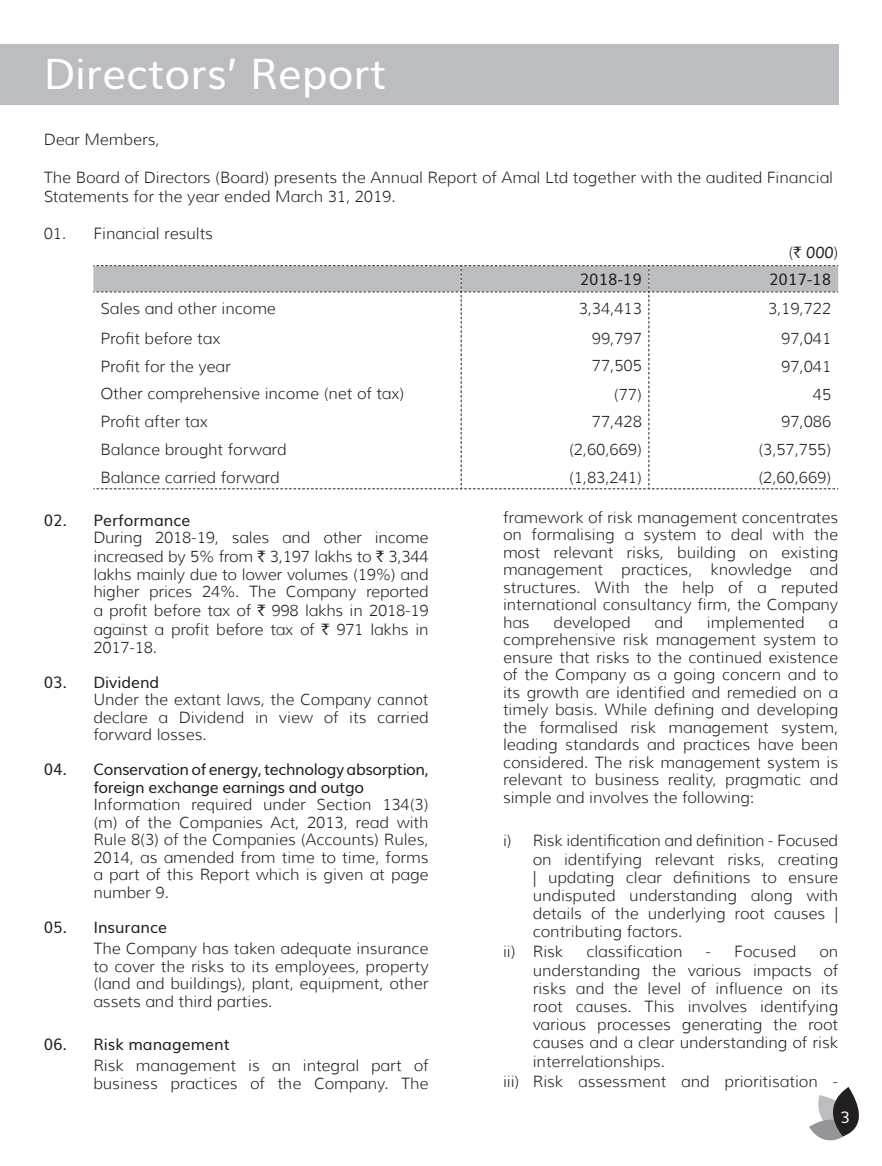
<style>
.page{position:relative;width:882px;height:1166px;background:#fff}
.page>*{position:absolute;margin:0;border:0;box-sizing:border-box;transform-origin:0 0}
.t1{font:42px "Muli";color:#fff}
.Amal_-Annual_Report{font:300 15.75px/17.5px "Muli";color:#231f20;text-align:justify}
.Amal_-Annual_Report-2{font:15.75px/17.5px "Muli";letter-spacing:-.025em;color:#231f20}
.Amal_-Annual_Report-3{font:15.75px "Muli";color:#231f20}
.t2{font:italic 15.75px "Muli";color:#231f20}
.t3{font:15.75px "Muli";color:#fff}
.s1{font-weight:300;font-style:normal}
.s2{font-family:"Rupee Foradian";font-style:normal}
.s3{font-family:"Rupee Foradian";font-weight:400}
</style>
<div class="page">
<svg style="left:809px;top:1087px;width:50px;height:54px"></svg>
<svg style="left:93px;top:265px;width:745px;height:224px"></svg>
<div style="left:0;top:45px;width:838px;height:59px;background:#bcbdc0"></div>
<p class="t1" style="left:44px;top:40px;width:344px">Directors’ Report</p>
<p class="Amal_-Annual_Report" style="left:44px;top:131px;width:118px">Dear Members,</p>
<p class="Amal_-Annual_Report" style="left:44px;top:168px;width:791px;line-height:18.9px">The Board of Directors (Board) presents the Annual Report of Amal Ltd together with the audited Financial<br>Statements for the year ended March 31, 2019.</p>
<p class="Amal_-Annual_Report" style="left:44px;top:225px;width:171px">01. Financial results</p>
<p class="t2" style="left:789px;top:243px;width:51px"><span class="s1">(</span><span class="s2">`</span> 000<span class="s1">)</span></p>
<p class="Amal_-Annual_Report-2" style="left:580px;top:269px;width:64px">2018-19</p>
<p class="Amal_-Annual_Report-2" style="left:769px;top:269px;width:64px">2017-18</p>
<p class="Amal_-Annual_Report" style="left:100px;top:299px;width:177px">Sales and other income</p>
<p class="Amal_-Annual_Report" style="left:579px;top:299px;width:65px">3,34,413</p>
<p class="Amal_-Annual_Report" style="left:768px;top:299px;width:65px">3,19,722</p>
<p class="Amal_-Annual_Report" style="left:100px;top:330px;width:121px">Profit before tax</p>
<p class="Amal_-Annual_Report" style="left:592px;top:330px;width:51px">99,797</p>
<p class="Amal_-Annual_Report" style="left:781px;top:330px;width:51px">97,041</p>
<p class="Amal_-Annual_Report" style="left:100px;top:357px;width:132px">Profit for the year</p>
<p class="Amal_-Annual_Report" style="left:592px;top:357px;width:51px">77,505</p>
<p class="Amal_-Annual_Report" style="left:781px;top:357px;width:51px">97,041</p>
<p class="Amal_-Annual_Report" style="left:100px;top:385px;width:306px">Other comprehensive income (net of tax)</p>
<p class="Amal_-Annual_Report" style="left:614px;top:385px;width:29px">(77)</p>
<p class="Amal_-Annual_Report" style="left:813px;top:385px;width:20px">45</p>
<p class="Amal_-Annual_Report" style="left:100px;top:413px;width:109px">Profit after tax</p>
<p class="Amal_-Annual_Report" style="left:592px;top:412px;width:51px">77,428</p>
<p class="Amal_-Annual_Report" style="left:781px;top:413px;width:51px">97,086</p>
<p class="Amal_-Annual_Report" style="left:100px;top:441px;width:188px">Balance brought forward</p>
<p class="Amal_-Annual_Report" style="left:569px;top:441px;width:74px">(2,60,669)</p>
<p class="Amal_-Annual_Report" style="left:758px;top:441px;width:74px">(3,57,755)</p>
<p class="Amal_-Annual_Report" style="left:100px;top:468px;width:181px">Balance carried forward</p>
<p class="Amal_-Annual_Report" style="left:569px;top:468px;width:74px">(1,83,241)</p>
<p class="Amal_-Annual_Report" style="left:758px;top:468px;width:74px">(2,60,669)</p>
<p class="Amal_-Annual_Report-3" style="left:44px;top:507px;width:148px">02. Performance</p>
<p class="Amal_-Annual_Report" style="left:93px;top:529px;width:337px;line-height:18.2px">During 2018-19, sales and other income increased by 5% from <span class="s3">`</span> 3,197 lakhs to <span class="s3">`</span> 3,344 lakhs mainly due to lower volumes (19%) and higher prices 24%. The Company reported a profit before tax of <span class="s3">`</span> 998 lakhs in 2018-19 against a profit before tax of <span class="s3">`</span> 971 lakhs in 2017-18.</p>
<p class="Amal_-Annual_Report-3" style="left:44px;top:669px;width:117px">03. Dividend</p>
<p class="Amal_-Annual_Report" style="left:93px;top:691px;width:337px">Under the extant laws, the Company cannot declare a Dividend in view of its carried forward losses.</p>
<p class="Amal_-Annual_Report-2" style="left:93px;top:759px;width:337px;text-indent:-50px">04. Conservation of energy, technology absorption, foreign exchange earnings and outgo</p>
<p class="Amal_-Annual_Report" style="left:93px;top:796px;width:337px">Information required under Section 134(3) (m) of the Companies Act, 2013, read with Rule 8(3) of the Companies (Accounts) Rules, 2014, as amended from time to time, forms a part of this Report which is given at page number 9.</p>
<p class="Amal_-Annual_Report-3" style="left:44px;top:914px;width:125px">05. Insurance</p>
<p class="Amal_-Annual_Report" style="left:93px;top:940px;width:337px">The Company has taken adequate insurance to cover the risks to its employees, property (land and buildings), plant, equipment, other assets and third parties.</p>
<p class="Amal_-Annual_Report-3" style="left:44px;top:1031px;width:188px">06. Risk management</p>
<p class="Amal_-Annual_Report" style="left:93px;top:1056px;width:337px">Risk management is an integral part of business practices of the Company. The</p>
<p class="Amal_-Annual_Report" style="left:503px;top:508px;width:337px">framework of risk management concentrates on formalising a system to deal with the most relevant risks, building on existing management practices, knowledge and structures. With the help of a reputed international consultancy firm, the Company has</p>
<p class="Amal_-Annual_Report" style="left:554px;top:613px;width:79px">developed</p>
<p class="Amal_-Annual_Report" style="left:655px;top:613px;width:30px">and</p>
<p class="Amal_-Annual_Report" style="left:707px;top:613px;width:99px">implemented</p>
<p class="Amal_-Annual_Report" style="left:503px;top:613px;width:337px;text-indent:326px">a comprehensive risk management system to ensure that risks to the continued existence of the Company as a going concern and to its growth are identified and remedied on a timely basis. While defining and developing the formalised risk management system, leading standards and practices have been considered. The risk management system is relevant to business reality, pragmatic and simple and involves the following:</p>
<p class="Amal_-Annual_Report" style="left:533px;top:831px;width:307px;line-height:18.2px;text-indent:-30px">i) Risk identification and definition - Focused on identifying relevant risks, creating | updating clear definitions to ensure undisputed understanding along with details of the underlying root causes | contributing factors.</p>
<p class="Amal_-Annual_Report" style="left:503px;top:943px;width:62px">ii) Risk</p>
<p class="Amal_-Annual_Report" style="left:586px;top:943px;width:98px">classification</p>
<p class="Amal_-Annual_Report" style="left:706px;top:943px;width:92px">- Focused</p>
<p class="Amal_-Annual_Report" style="left:533px;top:942px;width:307px;line-height:18.2px;text-indent:287px">on understanding the various impacts of risks and the level of influence on its root causes. This involves identifying various processes generating the root causes and a clear understanding of risk interrelationships.</p>
<p class="Amal_-Annual_Report" style="left:503px;top:1072px;width:337px">iii) Risk assessment and prioritisation -</p>
<p class="t3" style="left:840px;top:1104px;width:11px">3</p>
</div>
